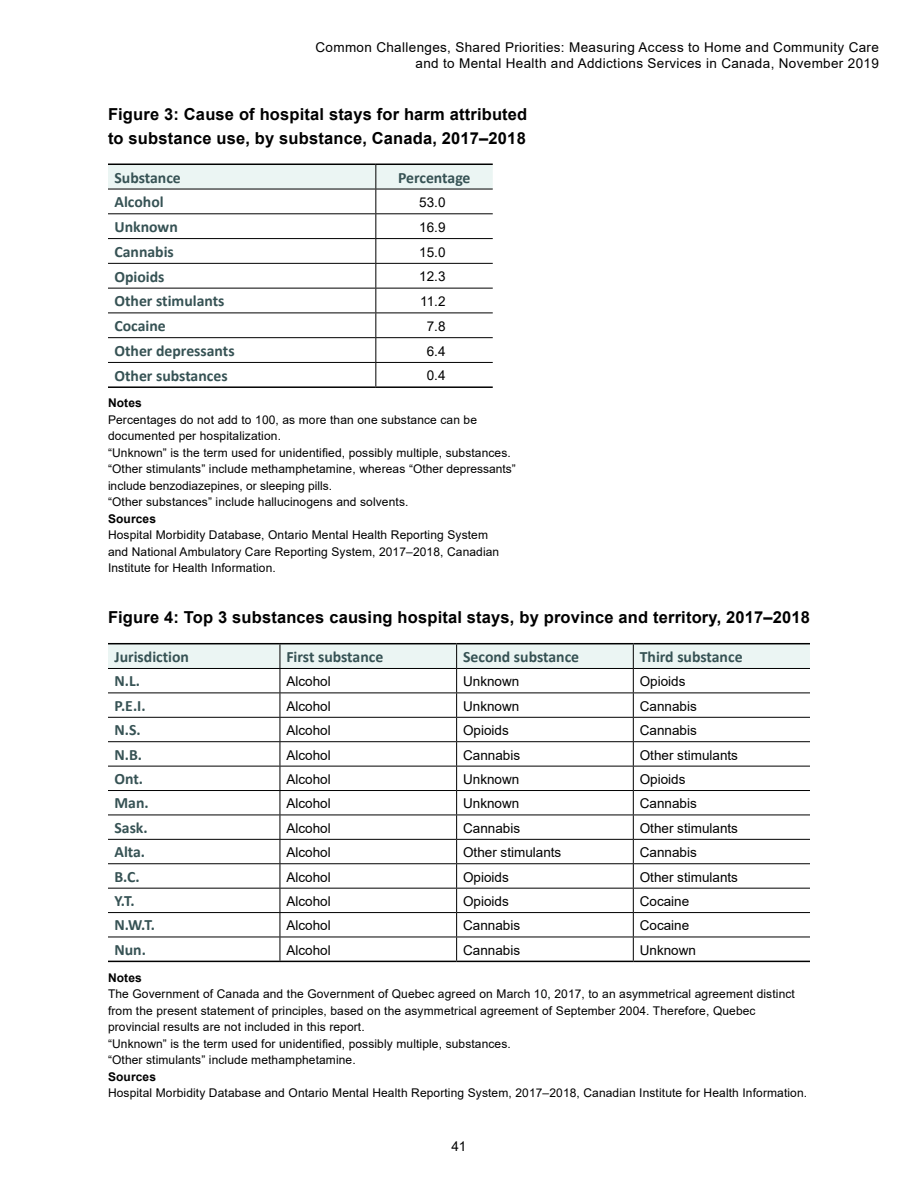
<style>
.page{position:relative;width:918px;height:1188px;background:#fff}
.page>*{position:absolute;margin:0;border:0;box-sizing:border-box;transform-origin:0 0}
.body{font:700 16.5px/24px "Arial";letter-spacing:.01em;color:#000}
.header_side2{font:700 15.75px "Calibri";color:#365254}
.header_top1{font:700 15.75px "Calibri";color:#365254}
.body-2{font:13.5px "Arial";color:#000}
.body-3{font:13.5px/16.2px "Arial";letter-spacing:.025em;color:#000;text-align:right}
.note_B4src{font:12px/16.5px "Arial";letter-spacing:.01em;color:#000}
.note_src_B4H2etc{font:12px "Arial";letter-spacing:.01em;color:#000}
.note_src_title{font:700 12px "Arial";letter-spacing:.01em;color:#000}
.note_B4src-2{font:700 12px "Arial";letter-spacing:.01em;color:#000}
</style>
<div class="page">
<svg style="left:108px;top:165px;width:385px;height:221px"></svg>
<hr style="left:108px;top:164px;width:268px;height:1px;background:#000">
<hr style="left:376px;top:164px;width:117px;height:1px;background:#000">
<hr style="left:108px;top:386px;width:268px;height:2px;background:#000">
<hr style="left:376px;top:386px;width:117px;height:2px;background:#000">
<hr style="left:108px;top:213px;width:268px;height:1px;background:#000">
<hr style="left:376px;top:213px;width:117px;height:1px;background:#000">
<hr style="left:108px;top:238px;width:268px;height:1px;background:#000">
<hr style="left:376px;top:238px;width:117px;height:1px;background:#000">
<hr style="left:108px;top:263px;width:268px;height:1px;background:#000">
<hr style="left:376px;top:263px;width:117px;height:1px;background:#000">
<hr style="left:108px;top:288px;width:268px;height:1px;background:#000">
<hr style="left:376px;top:288px;width:117px;height:1px;background:#000">
<hr style="left:108px;top:313px;width:268px;height:1px;background:#000">
<hr style="left:376px;top:313px;width:117px;height:1px;background:#000">
<hr style="left:108px;top:337px;width:268px;height:1px;background:#000">
<hr style="left:376px;top:337px;width:117px;height:1px;background:#000">
<hr style="left:108px;top:362px;width:268px;height:1px;background:#000">
<hr style="left:376px;top:362px;width:117px;height:1px;background:#000">
<hr style="left:108px;top:643px;width:172px;height:1px;background:#000">
<hr style="left:280px;top:643px;width:177px;height:1px;background:#000">
<hr style="left:457px;top:643px;width:176px;height:1px;background:#000">
<hr style="left:633px;top:643px;width:177px;height:1px;background:#000">
<hr style="left:108px;top:961px;width:172px;height:1px;background:#000">
<hr style="left:280px;top:961px;width:177px;height:1px;background:#000">
<hr style="left:457px;top:961px;width:176px;height:1px;background:#000">
<hr style="left:633px;top:961px;width:177px;height:1px;background:#000">
<svg style="left:108px;top:644px;width:702px;height:317px"></svg>
<p class="body-3" style="left:316px;top:39px;width:565px">Common Challenges, Shared Priorities: Measuring Access to Home and Community Care and to Mental Health and Addictions Services in Canada, November 2019</p>
<p class="body" style="left:108px;top:102px;width:421px">Figure 3: Cause of hospital stays for harm attributed to substance use, by substance, Canada, 2017–2018</p>
<p class="header_top1" style="left:114px;top:166px;width:68px">Substance</p>
<p class="header_top1" style="left:398px;top:166px;width:74px">Percentage</p>
<p class="header_side2" style="left:114px;top:191px;width:51px">Alcohol</p>
<p class="body-2" style="left:419px;top:193px;width:28px">53.0</p>
<p class="header_side2" style="left:114px;top:216px;width:65px">Unknown</p>
<p class="body-2" style="left:419px;top:218px;width:28px">16.9</p>
<p class="header_side2" style="left:114px;top:241px;width:61px">Cannabis</p>
<p class="body-2" style="left:419px;top:242px;width:28px">15.0</p>
<p class="header_side2" style="left:114px;top:265px;width:52px">Opioids</p>
<p class="body-2" style="left:419px;top:267px;width:28px">12.3</p>
<p class="header_side2" style="left:114px;top:290px;width:112px">Other stimulants</p>
<p class="body-2" style="left:420px;top:292px;width:27px">11.2</p>
<p class="header_side2" style="left:114px;top:315px;width:53px">Cocaine</p>
<p class="body-2" style="left:427px;top:317px;width:20px">7.8</p>
<p class="header_side2" style="left:114px;top:340px;width:122px">Other depressants</p>
<p class="body-2" style="left:427px;top:342px;width:20px">6.4</p>
<p class="header_side2" style="left:114px;top:364px;width:115px">Other substances</p>
<p class="body-2" style="left:427px;top:366px;width:20px">0.4</p>
<p class="note_src_title" style="left:108px;top:395px;width:35px">Notes</p>
<p class="note_B4src" style="left:108px;top:411px;width:371px">Percentages do not add to 100, as more than one substance can be documented per hospitalization.</p>
<p class="note_B4src" style="left:108px;top:444px;width:404px">“Unknown” is the term used for unidentified, possibly multiple, substances.</p>
<p class="note_B4src" style="left:108px;top:461px;width:409px">“Other stimulants” include methamphetamine, whereas “Other depressants” include benzodiazepines, or sleeping pills.</p>
<p class="note_B4src" style="left:108px;top:494px;width:302px">“Other substances” include hallucinogens and solvents.</p>
<p class="note_B4src-2" style="left:108px;top:510px;width:50px">Sources</p>
<p class="note_B4src" style="left:108px;top:527px;width:393px">Hospital Morbidity Database, Ontario Mental Health Reporting System and National Ambulatory Care Reporting System, 2017–2018, Canadian<br>Institute for Health Information.</p>
<p class="body" style="left:108px;top:606px;width:704px">Figure 4: Top 3 substances causing hospital stays, by province and territory, 2017–2018</p>
<p class="header_top1" style="left:114px;top:646px;width:76px">Jurisdiction</p>
<p class="header_top1" style="left:286px;top:646px;width:98px">First substance</p>
<p class="header_top1" style="left:463px;top:646px;width:118px">Second substance</p>
<p class="header_top1" style="left:640px;top:646px;width:104px">Third substance</p>
<p class="header_side2" style="left:114px;top:670px;width:27px">N.L.</p>
<p class="body-2" style="left:286px;top:672px;width:46px">Alcohol</p>
<p class="body-2" style="left:463px;top:672px;width:58px">Unknown</p>
<p class="body-2" style="left:640px;top:672px;width:47px">Opioids</p>
<p class="header_side2" style="left:114px;top:694px;width:33px">P.E.I.</p>
<p class="body-2" style="left:286px;top:697px;width:46px">Alcohol</p>
<p class="body-2" style="left:463px;top:697px;width:58px">Unknown</p>
<p class="body-2" style="left:640px;top:697px;width:59px">Cannabis</p>
<p class="header_side2" style="left:114px;top:719px;width:28px">N.S.</p>
<p class="body-2" style="left:286px;top:721px;width:46px">Alcohol</p>
<p class="body-2" style="left:463px;top:721px;width:47px">Opioids</p>
<p class="body-2" style="left:640px;top:721px;width:59px">Cannabis</p>
<p class="header_side2" style="left:114px;top:743px;width:29px">N.B.</p>
<p class="body-2" style="left:286px;top:746px;width:46px">Alcohol</p>
<p class="body-2" style="left:463px;top:746px;width:59px">Cannabis</p>
<p class="body-2" style="left:640px;top:746px;width:100px">Other stimulants</p>
<p class="header_side2" style="left:114px;top:768px;width:30px">Ont.</p>
<p class="body-2" style="left:286px;top:770px;width:46px">Alcohol</p>
<p class="body-2" style="left:463px;top:770px;width:58px">Unknown</p>
<p class="body-2" style="left:640px;top:770px;width:47px">Opioids</p>
<p class="header_side2" style="left:114px;top:792px;width:36px">Man.</p>
<p class="body-2" style="left:286px;top:794px;width:46px">Alcohol</p>
<p class="body-2" style="left:463px;top:794px;width:58px">Unknown</p>
<p class="body-2" style="left:640px;top:794px;width:59px">Cannabis</p>
<p class="header_side2" style="left:114px;top:816px;width:35px">Sask.</p>
<p class="body-2" style="left:286px;top:819px;width:46px">Alcohol</p>
<p class="body-2" style="left:463px;top:819px;width:59px">Cannabis</p>
<p class="body-2" style="left:640px;top:819px;width:100px">Other stimulants</p>
<p class="header_side2" style="left:114px;top:841px;width:32px">Alta.</p>
<p class="body-2" style="left:286px;top:843px;width:46px">Alcohol</p>
<p class="body-2" style="left:463px;top:843px;width:100px">Other stimulants</p>
<p class="body-2" style="left:640px;top:843px;width:59px">Cannabis</p>
<p class="header_side2" style="left:114px;top:865px;width:27px">B.C.</p>
<p class="body-2" style="left:286px;top:868px;width:46px">Alcohol</p>
<p class="body-2" style="left:463px;top:868px;width:47px">Opioids</p>
<p class="body-2" style="left:640px;top:868px;width:100px">Other stimulants</p>
<p class="header_side2" style="left:114px;top:890px;width:22px">Y.T.</p>
<p class="body-2" style="left:286px;top:892px;width:46px">Alcohol</p>
<p class="body-2" style="left:463px;top:892px;width:47px">Opioids</p>
<p class="body-2" style="left:640px;top:892px;width:51px">Cocaine</p>
<p class="header_side2" style="left:114px;top:914px;width:42px">N.W.T.</p>
<p class="body-2" style="left:286px;top:916px;width:46px">Alcohol</p>
<p class="body-2" style="left:463px;top:916px;width:59px">Cannabis</p>
<p class="body-2" style="left:640px;top:916px;width:51px">Cocaine</p>
<p class="header_side2" style="left:114px;top:938px;width:33px">Nun.</p>
<p class="body-2" style="left:286px;top:941px;width:46px">Alcohol</p>
<p class="body-2" style="left:463px;top:941px;width:59px">Cannabis</p>
<p class="body-2" style="left:640px;top:941px;width:58px">Unknown</p>
<p class="note_src_title" style="left:108px;top:969px;width:35px">Notes</p>
<p class="note_B4src" style="left:108px;top:986px;width:688px">The Government of Canada and the Government of Quebec agreed on March 10, 2017, to an asymmetrical agreement distinct from the present statement of principles, based on the asymmetrical agreement of September 2004. Therefore, Quebec provincial results are not included in this report.</p>
<p class="note_B4src" style="left:108px;top:1035px;width:404px">“Unknown” is the term used for unidentified, possibly multiple, substances.</p>
<p class="note_B4src" style="left:108px;top:1052px;width:249px">“Other stimulants” include methamphetamine.</p>
<p class="note_src_title" style="left:108px;top:1068px;width:50px">Sources</p>
<p class="note_src_B4H2etc" style="left:108px;top:1085px;width:701px">Hospital Morbidity Database and Ontario Mental Health Reporting System, 2017–2018, Canadian Institute for Health Information.</p>
<p class="body-2" style="left:451px;top:1137px;width:17px">41</p>
</div>
